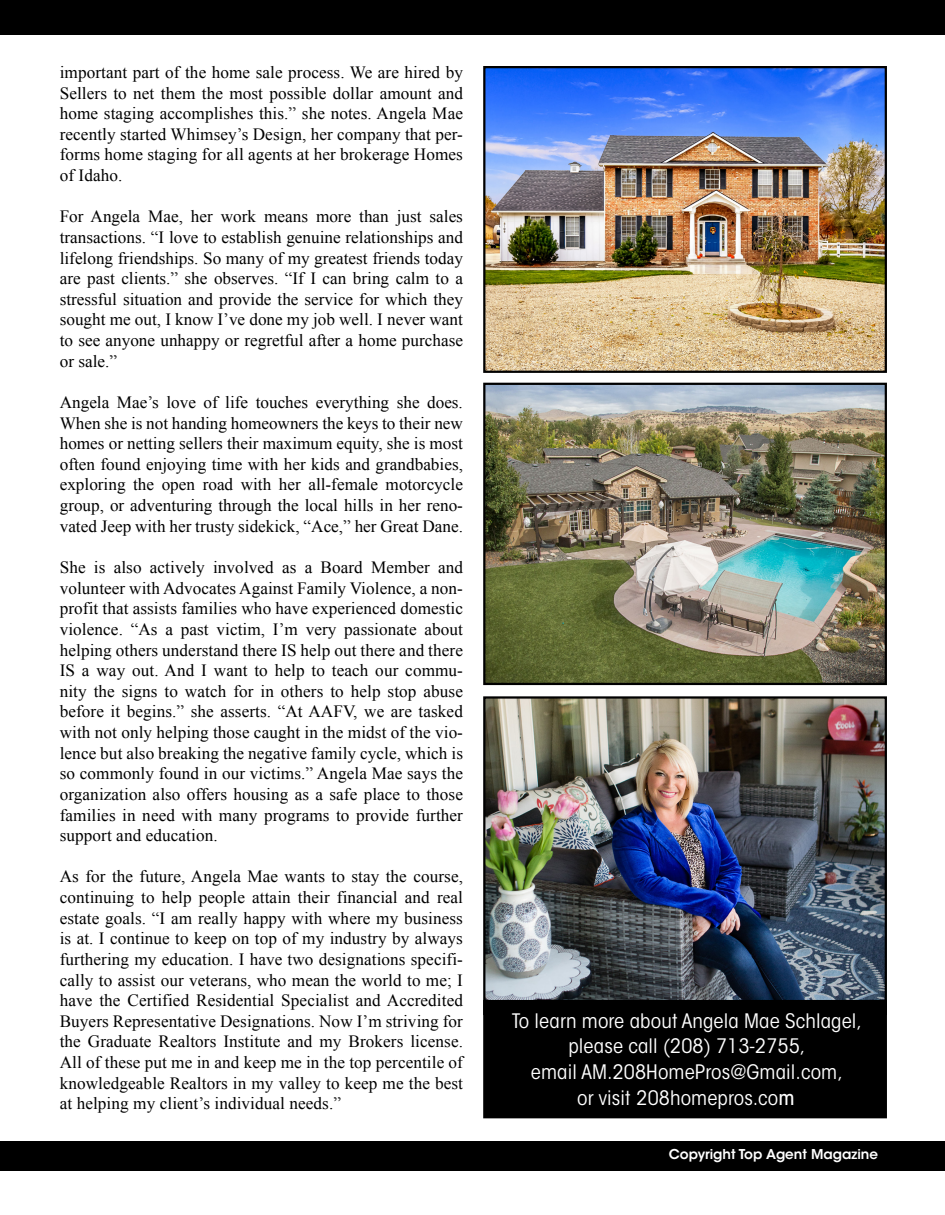
<style>
.page{position:relative;width:945px;height:1215px;background:#fff}
.page>*{position:absolute;margin:0;border:0;box-sizing:border-box;transform-origin:0 0}
.For_More_Info{font:condensed 19.8px/26px "ITC Avant Garde Std";letter-spacing:.005em;color:#fff;text-align:center;scale:1.07 1}
.body_hypenate{font:17.25px/20.7px "Times New Roman";letter-spacing:.005em;color:#000;text-align:justify}
.t1{font:600 13.5px "ITC Avant Garde Std";color:#fff}
.s1{font-weight:500}
</style>
<div class="page">
<div style="left:0;top:0;width:945px;height:35px;background:#000"></div>
<div style="left:0;top:1141px;width:945px;height:29px;background:#000"></div>
<img style="left:486px;top:699px;width:398px;height:301px">
<div style="left:483px;top:696px;width:404px;height:319px;border:2px solid #000"></div>
<div style="left:484px;top:1001px;width:402px;height:116px;background:#000"></div>
<div style="left:483px;top:1000px;width:404px;height:118px;border:2px solid #000"></div>
<img style="left:486px;top:69px;width:398px;height:301px">
<div style="left:483px;top:66px;width:404px;height:307px;border:2px solid #000"></div>
<img style="left:486px;top:386px;width:398px;height:296px">
<div style="left:483px;top:383px;width:404px;height:302px;border:2px solid #000"></div>
<p class="body_hypenate" style="left:60px;top:62px;width:405px">important part of the home sale process. We are hired by Sellers to net them the most possible dollar amount and home staging accomplishes this.” she notes. Angela Mae recently started Whimsey’s Design, her company that per&shy;forms home staging for all agents at her brokerage Homes of Idaho.</p>
<p class="body_hypenate" style="left:60px;top:206px;width:405px">For Angela Mae, her work means more than just sales transactions. “I love to establish genuine relationships and lifelong friendships. So many of my greatest friends today are past clients.” she observes. “If I can bring calm to a stressful situation and provide the service for which they sought me out, I know I’ve done my job well. I never want to see anyone unhappy or regretful after a home purchase or sale.”</p>
<p class="body_hypenate" style="left:60px;top:392px;width:405px">Angela Mae’s love of life touches everything she does.<br>When she is not handing homeowners the keys to their new homes or netting sellers their maximum equity, she is most often found enjoying time with her kids and grandbabies, exploring the open road with her all-female motorcycle group, or adventuring through the local hills in her reno&shy;vated Jeep with her trusty sidekick, “Ace,” her Great Dane.</p>
<p class="body_hypenate" style="left:60px;top:557px;width:405px">She is also actively involved as a Board Member and volunteer with Advocates Against Family Violence, a non&shy;profit that assists families who have experienced domestic violence. “As a past victim, I’m very passionate about helping others understand there IS help out there and there IS a way out. And I want to help to teach our commu&shy;nity the signs to watch for in others to help stop abuse before it begins.” she asserts. “At AAFV, we are tasked with not only helping those caught in the midst of the vio&shy;lence but also breaking the negative family cycle, which is so commonly found in our victims.” Angela Mae says the organization also offers housing as a safe place to those families in need with many programs to provide further support and education.</p>
<p class="body_hypenate" style="left:60px;top:866px;width:405px">As for the future, Angela Mae wants to stay the course, continuing to help people attain their financial and real estate goals. “I am really happy with where my business is at. I continue to keep on top of my industry by always furthering my education. I have two designations specifi&shy;cally to assist our veterans, who mean the world to me; I have the Certified Residential Specialist and Accredited Buyers Representative Designations. Now I’m striving for the Graduate Realtors Institute and my Brokers license.<br>All of these put me in and keep me in the top percentile of knowledgeable Realtors in my valley to keep me the best at helping my client’s individual needs.”</p>
<p class="For_More_Info" style="left:512px;top:1007px;width:329px">To learn more about Angela Mae Schlagel, please call (208) 713-2755,<br>email AM.208HomePros@Gmail.com,</p>
<p class="For_More_Info" style="left:577px;top:1085px;width:205px">or visit 208homepros.co<span class="s1">m</span></p>
<p class="t1" style="left:669px;top:1146px;width:211px">Copyright Top Agent Magazine</p>
</div>
